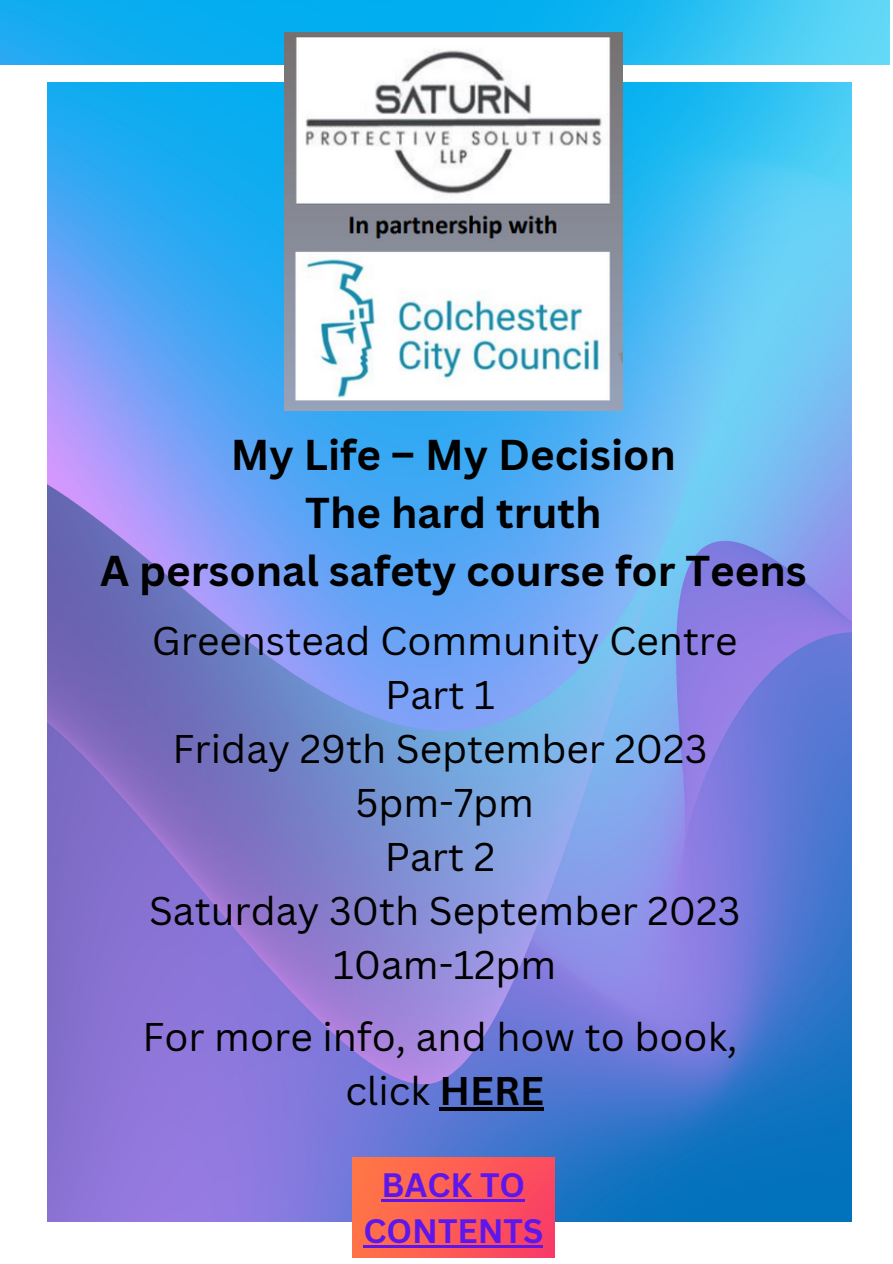
<style>
.page{position:relative;width:893px;height:1264px;background:#fff}
.page>*{position:absolute;margin:0;border:0;box-sizing:border-box;transform-origin:0 0}
.t1{font:700 42px "Canva Sans";color:#000}
.t2{font:39px "Canva Sans";color:#000}
.t3{font:700 33px "Canva Sans";color:#5e17eb}
.s1{font-weight:700}
</style>
<div class="page">
<img style="left:0;top:0;width:889px;height:64px">
<img style="left:47px;top:82px;width:804px;height:1139px">
<img style="left:353px;top:1157px;width:201px;height:100px">
<hr style="left:381px;top:1198px;width:144px;height:3px;background:#5e17eb">
<hr style="left:363px;top:1244px;width:180px;height:3px;background:#5e17eb">
<img style="left:284px;top:32px;width:339px;height:378px">
<hr style="left:439px;top:1107px;width:105px;height:3px;background:#000">
<p class="t1" style="left:231px;top:424px;width:446px">My Life – My Decision</p>
<p class="t1" style="left:305px;top:483px;width:298px">The hard truth</p>
<p class="t1" style="left:100px;top:541px;width:708px">A personal safety course for Teens</p>
<p class="t2" style="left:152px;top:613px;width:587px">Greenstead Community Centre</p>
<p class="t2" style="left:385px;top:667px;width:111px">Part 1</p>
<p class="t2" style="left:172px;top:721px;width:536px">Friday 29th September 2023</p>
<p class="t2" style="left:355px;top:775px;width:180px">5pm-7pm</p>
<p class="t2" style="left:385px;top:829px;width:112px">Part 2</p>
<p class="t2" style="left:149px;top:883px;width:592px">Saturday 30th September 2023</p>
<p class="t2" style="left:333px;top:937px;width:225px">10am-12pm</p>
<p class="t2" style="left:142px;top:1009px;width:596px">For more info, and how to book,</p>
<p class="t2" style="left:345px;top:1063px;width:200px">click <span class="s1">HERE</span></p>
<p class="t3" style="left:381px;top:1161px;width:145px">BACK TO</p>
<p class="t3" style="left:363px;top:1207px;width:181px">CONTENTS</p>
</div>
